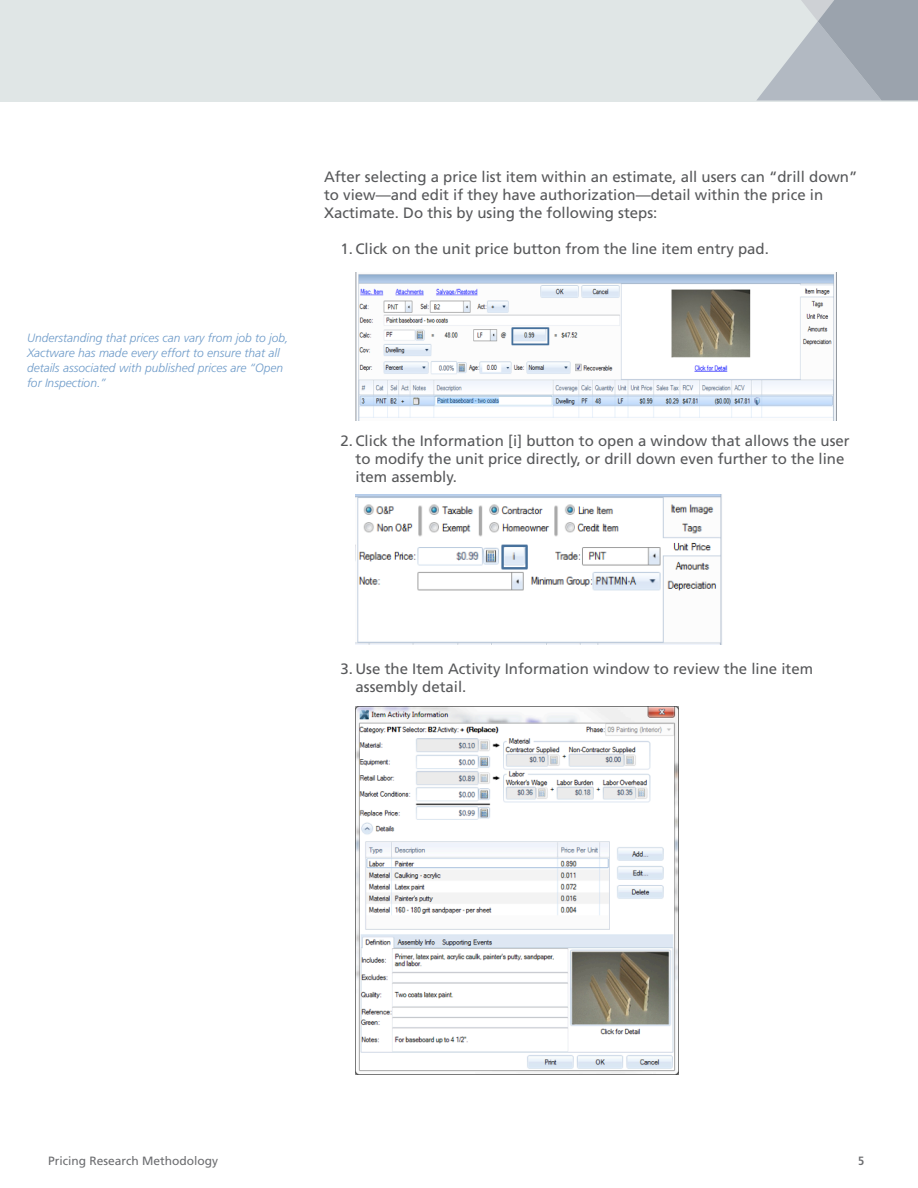
<style>
.page{position:relative;width:918px;height:1188px;background:#fff}
.page>*{position:absolute;margin:0;border:0;box-sizing:border-box;transform-origin:0 0}
.t1{font:15px/18px "Frutiger LT Std";color:#57585a}
.Italicized_Descripto{font:italic 300 12px/15px "Frutiger LT Std";color:#6e9bc9}
.t2{font:12px "Frutiger LT Std";color:#6c6d70}
.t3{font:700 condensed 12px "Frutiger LT Std";color:#6c6d70}
</style>
<div class="page">
<div style="left:0;top:0;width:918px;height:101px;background:#e0e6e6"></div>
<svg style="left:757px;top:0;width:161px;height:100px"></svg>
<img style="left:356px;top:272px;width:481px;height:149px">
<img style="left:356px;top:495px;width:366px;height:150px">
<img style="left:356px;top:707px;width:323px;height:368px">
<p class="Italicized_Descripto" style="left:27px;top:330px;width:263px">Understanding that prices can vary from job to job, Xactware has made every effort to ensure that all details associated with published prices are “Open for Inspection.”</p>
<p class="t1" style="left:324px;top:168px;width:535px">After selecting a price list item within an estimate, all users can “drill down” to view—and edit if they have authorization—detail within the price in<br>Xactimate. Do this by using the following steps:</p>
<p class="t1" style="left:340px;top:240px;width:430px">1. Click on the unit price button from the line item entry pad.</p>
<p class="t1" style="left:356px;top:432px;width:496px;text-indent:-15px">2. Click the Information [i] button to open a window that allows the user to modify the unit price directly, or drill down even further to the line item assembly.</p>
<p class="t1" style="left:356px;top:660px;width:459px;text-indent:-15px">3. Use the Item Activity Information window to review the line item assembly detail.</p>
<p class="t2" style="left:48px;top:1153px;width:172px">Pricing Research Methodology</p>
<p class="t3" style="left:858px;top:1153px;width:8px">5</p>
</div>
